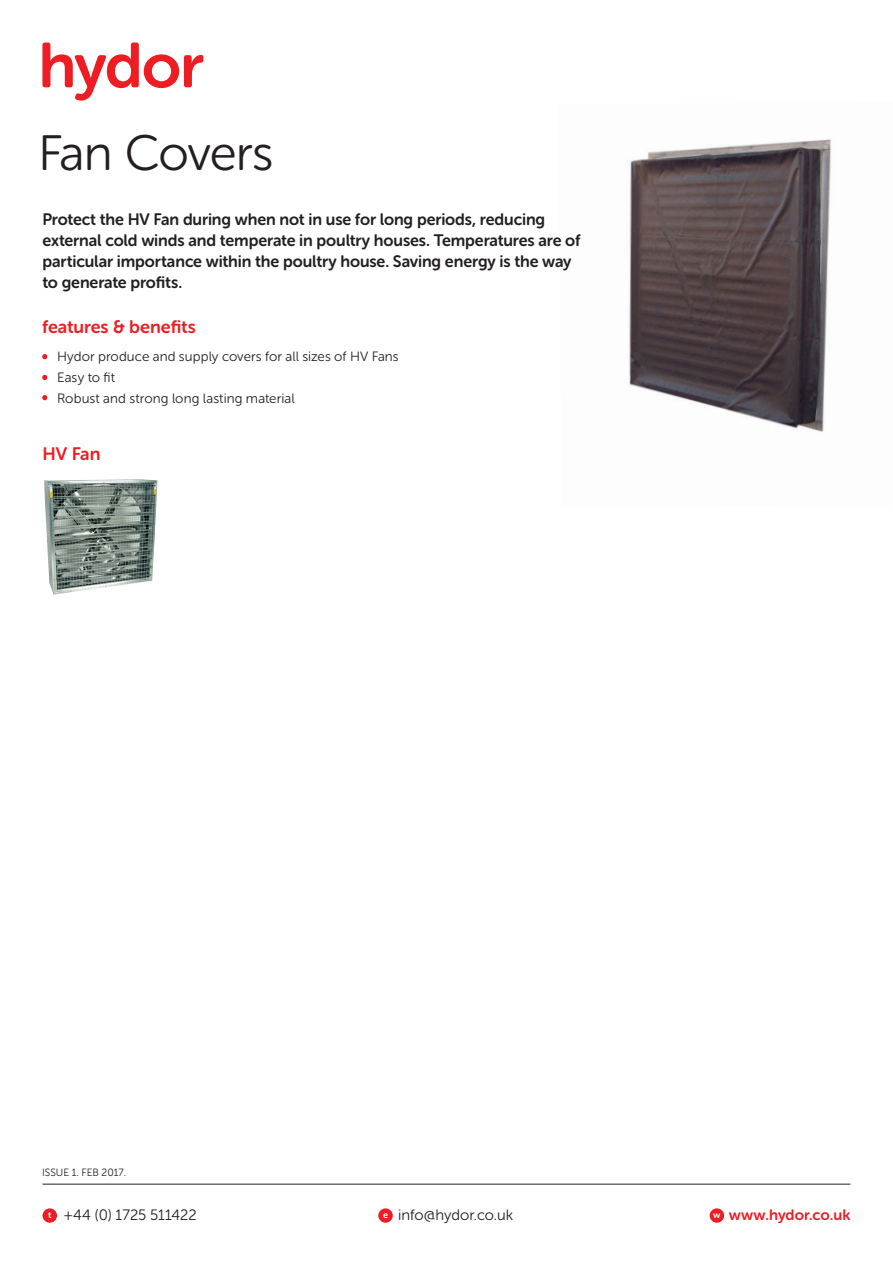
<style>
.page{position:relative;width:893px;height:1263px;background:#fff}
.page>*{position:absolute;margin:0;border:0;box-sizing:border-box;transform-origin:0 0}
.t1{font:49.5px "Museo Sans Rounded 300";letter-spacing:-.025em;color:#231f20}
.t2{font:18px "Museo Sans Rounded 700";color:#ee1d23}
.t3{font:16.5px/21px "Museo Sans Rounded 700";letter-spacing:-.01em;color:#231f20}
.t4{font:15px "Museo Sans Rounded 300";color:#231f20}
.t5{font:15px "Museo Sans Rounded 700";letter-spacing:.005em;color:#ee1d23}
.t6{font:13.5px/20.7px "Museo Sans Rounded 300";letter-spacing:.01em;color:#231f20}
.t7{font:10.5px "Museo Sans Rounded 300";color:#231f20}
.s1{font-family:"Museo Sans Rounded 700";font-size:9px;color:#fff}
.s2{font-size:9px;color:#fff}
</style>
<div class="page">
<hr style="left:43px;top:1184px;width:807px;height:1px;background:#231f20">
<svg style="left:42px;top:43px;width:161px;height:58px"></svg>
<div style="left:378px;top:1208px;width:15px;height:15px;background:#ee1d23;border-radius:50%"></div>
<div style="left:43px;top:1208px;width:14px;height:15px;background:#ee1d23;border-radius:50%"></div>
<div style="left:710px;top:1208px;width:14px;height:15px;background:#ee1d23;border-radius:50%"></div>
<img style="left:629px;top:139px;width:203px;height:293px">
<svg style="left:42px;top:354px;width:5px;height:5px"></svg>
<svg style="left:42px;top:375px;width:5px;height:5px"></svg>
<svg style="left:42px;top:395px;width:5px;height:5px"></svg>
<img style="left:44px;top:479px;width:114px;height:116px">
<h1 class="t1" style="left:38px;top:126px;width:237px">Fan Covers</h1>
<p class="t3" style="left:42px;top:209px;width:540px">Protect the HV Fan during when not in use for long periods, reducing external cold winds and temperate in poultry houses. Temperatures are of particular importance within the poultry house. Saving energy is the way to generate profits.</p>
<p class="t2" style="left:42px;top:316px;width:155px">features &amp; benefits</p>
<p class="t6" style="left:57px;top:346px;width:343px">Hydor produce and supply covers for all sizes of HV Fans<br>Easy to fit<br>Robust and strong long lasting material</p>
<p class="t2" style="left:42px;top:444px;width:60px">HV Fan</p>
<p class="t7" style="left:42px;top:1167px;width:86px">ISSUE 1. FEB 2017.</p>
<p class="t4" style="left:48px;top:1207px;width:150px"><span class="s1">t</span> +44 (0) 1725 511422</p>
<p class="t4" style="left:383px;top:1207px;width:132px"><span class="s1">e</span> info@hydor.co.uk</p>
<p class="t5" style="left:713px;top:1207px;width:139px"><span class="s2">w</span> www.hydor.co.uk</p>
</div>
